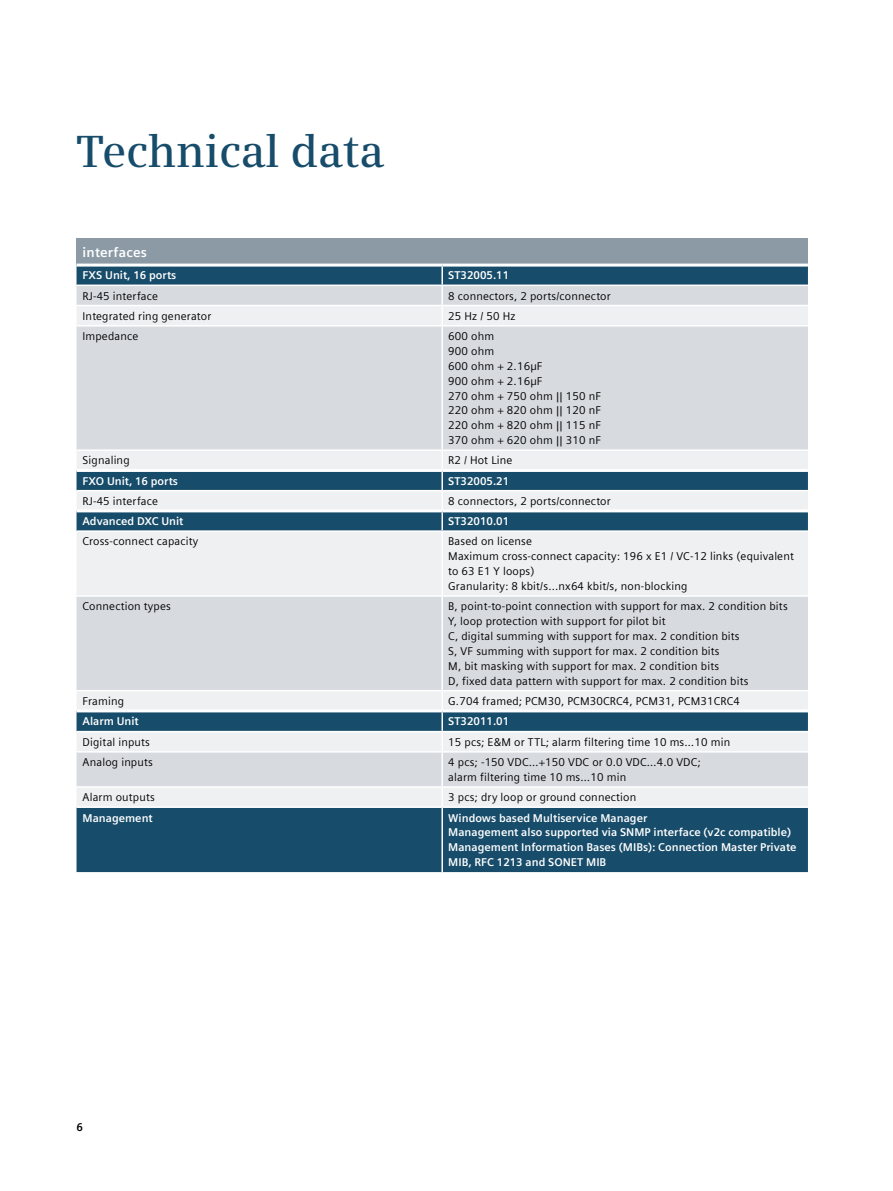
<style>
.page{position:relative;width:893px;height:1191px;background:#fff}
.page>*{position:absolute;margin:0;border:0;box-sizing:border-box;transform-origin:0 0}
.t1{font:600 45px "Siemens Serif";letter-spacing:-.005em;color:#174c6a}
.t2{font:700 13.5px "Siemens Sans Global";letter-spacing:.015em;color:#fff}
.t3{font:11.25px/14.9px "Siemens Sans Global";letter-spacing:.015em;color:#000}
.t4{font:700 11.25px/14.9px "Siemens Sans Global";color:#fff}
.t5{font:700 11.25px "Siemens Sans Global";color:#000}
</style>
<div class="page">
<div style="left:77px;top:238px;width:731px;height:27px;background:#8c9aa6"></div>
<div style="left:77px;top:266px;width:731px;height:606px;background:#174c6a"></div>
<div style="left:77px;top:286px;width:731px;height:19px;background:#d7dbe0"></div>
<svg style="left:77px;top:306px;width:731px;height:500px;background:#c6d0d7"></svg>
<div style="left:77px;top:597px;width:731px;height:93px;background:#d7dbe0"></div>
<hr style="left:77px;top:284px;width:365px;height:2px;background:#fff">
<hr style="left:442px;top:284px;width:366px;height:2px;background:#fff">
<hr style="left:77px;top:305px;width:365px;height:1px;background:#fff">
<hr style="left:442px;top:305px;width:366px;height:1px;background:#fff">
<svg style="left:441px;top:266px;width:2px;height:59px"></svg>
<hr style="left:77px;top:325px;width:365px;height:1px;background:#fff">
<hr style="left:442px;top:325px;width:366px;height:1px;background:#fff">
<hr style="left:441px;top:326px;width:2px;height:123px;background:#fff">
<hr style="left:77px;top:449px;width:365px;height:2px;background:#fff">
<hr style="left:442px;top:449px;width:366px;height:2px;background:#fff">
<hr style="left:77px;top:490px;width:365px;height:1px;background:#fff">
<hr style="left:442px;top:490px;width:366px;height:1px;background:#fff">
<svg style="left:441px;top:451px;width:2px;height:79px"></svg>
<hr style="left:77px;top:530px;width:365px;height:2px;background:#fff">
<hr style="left:442px;top:530px;width:366px;height:2px;background:#fff">
<hr style="left:77px;top:595px;width:365px;height:2px;background:#fff">
<hr style="left:442px;top:595px;width:366px;height:2px;background:#fff">
<hr style="left:441px;top:597px;width:2px;height:93px;background:#fff">
<hr style="left:77px;top:690px;width:365px;height:1px;background:#fff">
<hr style="left:442px;top:690px;width:366px;height:1px;background:#fff">
<hr style="left:441px;top:752px;width:2px;height:34px;background:#fff">
<hr style="left:77px;top:263px;width:365px;height:3px;background:#fff">
<hr style="left:442px;top:263px;width:366px;height:3px;background:#fff">
<hr style="left:441px;top:808px;width:2px;height:64px;background:#fff">
<hr style="left:77px;top:469px;width:365px;height:3px;background:#fff">
<hr style="left:442px;top:469px;width:366px;height:3px;background:#fff">
<hr style="left:77px;top:509px;width:365px;height:3px;background:#fff">
<hr style="left:442px;top:509px;width:366px;height:3px;background:#fff">
<hr style="left:77px;top:709px;width:365px;height:3px;background:#fff">
<hr style="left:442px;top:709px;width:366px;height:3px;background:#fff">
<hr style="left:77px;top:731px;width:365px;height:1px;background:#fff">
<hr style="left:77px;top:751px;width:365px;height:1px;background:#fff">
<hr style="left:77px;top:786px;width:365px;height:1px;background:#fff">
<hr style="left:77px;top:806px;width:365px;height:2px;background:#fff">
<hr style="left:441px;top:532px;width:2px;height:63px;background:#fff">
<hr style="left:442px;top:731px;width:366px;height:1px;background:#fff">
<svg style="left:441px;top:691px;width:2px;height:60px"></svg>
<hr style="left:442px;top:751px;width:366px;height:1px;background:#fff">
<hr style="left:442px;top:786px;width:366px;height:1px;background:#fff">
<svg style="left:441px;top:787px;width:2px;height:19px"></svg>
<hr style="left:442px;top:806px;width:366px;height:2px;background:#fff">
<h1 class="t1" style="left:77px;top:125px;width:309px">Technical data</h1>
<p class="t2" style="left:83px;top:244px;width:66px">interfaces</p>
<p class="t4" style="left:83px;top:268px;width:95px">FXS Unit, 16 ports</p>
<p class="t4" style="left:448px;top:268px;width:62px">ST32005.11</p>
<p class="t3" style="left:83px;top:289px;width:77px">RJ-45 interface</p>
<p class="t3" style="left:448px;top:289px;width:164px">8 connectors, 2 ports/connector</p>
<p class="t3" style="left:83px;top:309px;width:130px">Integrated ring generator</p>
<p class="t3" style="left:448px;top:309px;width:69px">25 Hz / 50 Hz</p>
<p class="t3" style="left:83px;top:329px;width:57px">Impedance</p>
<p class="t3" style="left:448px;top:329px;width:155px">600 ohm<br>900 ohm<br>600 ohm + 2.16µF<br>900 ohm + 2.16µF<br>270 ohm + 750 ohm || 150 nF<br>220 ohm + 820 ohm || 120 nF<br>220 ohm + 820 ohm || 115 nF<br>370 ohm + 620 ohm || 310 nF</p>
<p class="t3" style="left:83px;top:453px;width:49px">Signaling</p>
<p class="t3" style="left:448px;top:453px;width:66px">R2 / Hot Line</p>
<p class="t4" style="left:83px;top:473px;width:97px">FXO Unit, 16 ports</p>
<p class="t4" style="left:448px;top:473px;width:62px">ST32005.21</p>
<p class="t3" style="left:83px;top:494px;width:77px">RJ-45 interface</p>
<p class="t3" style="left:448px;top:494px;width:164px">8 connectors, 2 ports/connector</p>
<p class="t4" style="left:83px;top:514px;width:102px">Advanced DXC Unit</p>
<p class="t4" style="left:448px;top:514px;width:62px">ST32010.01</p>
<p class="t3" style="left:83px;top:534px;width:117px">Cross-connect capacity</p>
<p class="t3" style="left:448px;top:534px;width:347px">Based on license<br>Maximum cross-connect capacity: 196 x E1 / VC-12 links (equivalent to 63 E1 Y loops)<br>Granularity: 8 kbit/s...nx64 kbit/s, non-blocking</p>
<p class="t3" style="left:83px;top:599px;width:90px">Connection types</p>
<p class="t3" style="left:448px;top:599px;width:341px">B, point-to-point connection with support for max. 2 condition bits Y, loop protection with support for pilot bit<br>C, digital summing with support for max. 2 condition bits<br>S, VF summing with support for max. 2 condition bits<br>M, bit masking with support for max. 2 condition bits<br>D, fixed data pattern with support for max. 2 condition bits</p>
<p class="t3" style="left:83px;top:694px;width:43px">Framing</p>
<p class="t3" style="left:448px;top:694px;width:293px">G.704 framed; PCM30, PCM30CRC4, PCM31, PCM31CRC4</p>
<p class="t4" style="left:83px;top:714px;width:58px">Alarm Unit</p>
<p class="t4" style="left:448px;top:714px;width:62px">ST32011.01</p>
<p class="t3" style="left:83px;top:735px;width:69px">Digital inputs</p>
<p class="t3" style="left:448px;top:735px;width:283px">15 pcs; E&amp;M or TTL; alarm filtering time 10 ms…10 min</p>
<p class="t3" style="left:83px;top:755px;width:72px">Analog inputs</p>
<p class="t3" style="left:448px;top:755px;width:254px">4 pcs; -150 VDC…+150 VDC or 0.0 VDC…4.0 VDC; alarm filtering time 10 ms…10 min</p>
<p class="t3" style="left:83px;top:790px;width:74px">Alarm outputs</p>
<p class="t3" style="left:448px;top:790px;width:189px">3 pcs; dry loop or ground connection</p>
<p class="t4" style="left:83px;top:810px;width:72px">Management</p>
<p class="t4" style="left:448px;top:810px;width:350px">Windows based Multiservice Manager<br>Management also supported via SNMP interface (v2c compatible)<br>Management Information Bases (MIBs): Connection Master Private MIB, RFC 1213 and SONET MIB</p>
<p class="t5" style="left:77px;top:1120px;width:8px">6</p>
</div>
